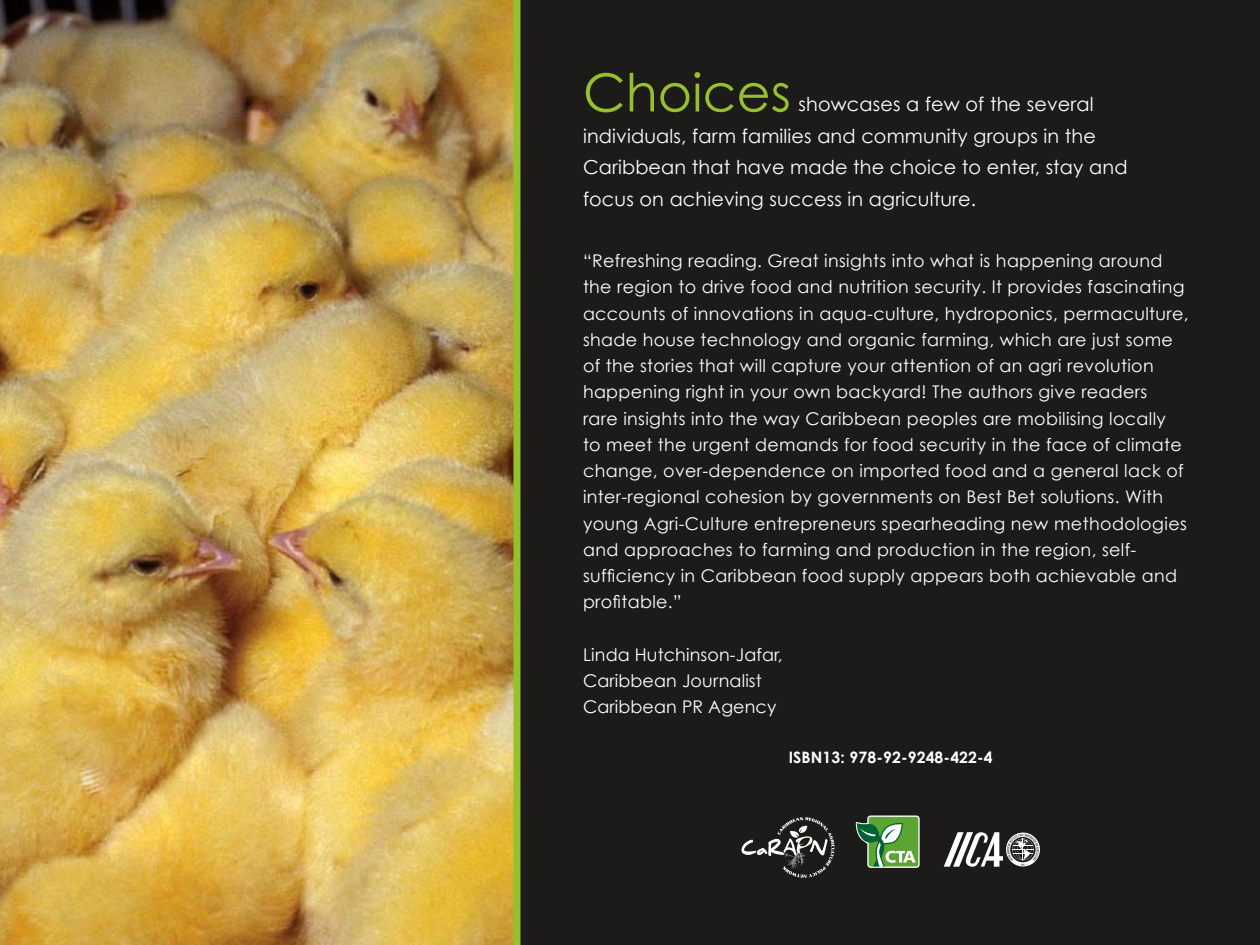
<style>
.page{position:relative;width:1260px;height:945px;background:#1c1b1a}
.page>*{position:absolute;margin:0;border:0;box-sizing:border-box;transform-origin:0 0}
.t1{font:52.5px "Century Gothic";color:#96c02c}
.t2{font:19.25px/31.5px "Century Gothic";letter-spacing:.01em;color:#fff}
.t3{font:17.5px/26.2px "Century Gothic";letter-spacing:.02em;color:#fff}
.t4{font:700 15.75px "Century Gothic";letter-spacing:.01em;color:#fff}
</style>
<div class="page">
<img style="left:0;top:0;width:513px;height:945px">
<div style="left:513px;top:0;width:7px;height:945px;background:#96c02c"></div>
<svg style="left:856px;top:815px;width:64px;height:53px"></svg>
<svg style="left:741px;top:817px;width:93px;height:61px"></svg>
<svg style="left:944px;top:832px;width:96px;height:35px"></svg>
<h1 class="t1" style="left:583px;top:60px;width:210px">Choices</h1>
<p class="t2" style="left:583px;top:88px;width:546px;text-indent:216px">showcases a few of the several individuals, farm families and community groups in the Caribbean that have made the choice to enter, stay and focus on achieving success in agriculture.</p>
<p class="t3" style="left:583px;top:248px;width:607px">“Refreshing reading. Great insights into what is happening around the region to drive food and nutrition security. It provides fascinating accounts of innovations in aqua-culture, hydroponics, permaculture, shade house technology and organic farming, which are just some of the stories that will capture your attention of an agri revolution happening right in your own backyard! The authors give readers<br>rare insights into the way Caribbean peoples are mobilising locally<br>to meet the urgent demands for food security in the face of climate change, over-dependence on imported food and a general lack of inter-regional cohesion by governments on Best Bet solutions. With young Agri-Culture entrepreneurs spearheading new methodologies and approaches to farming and production in the region, self&shy;sufficiency in Caribbean food supply appears both achievable and profitable.”</p>
<p class="t3" style="left:583px;top:641px;width:201px">Linda Hutchinson-Jafar,<br>Caribbean Journalist<br>Caribbean PR Agency</p>
<p class="t4" style="left:789px;top:747px;width:205px">ISBN13: 978-92-9248-422-4</p>
</div>
